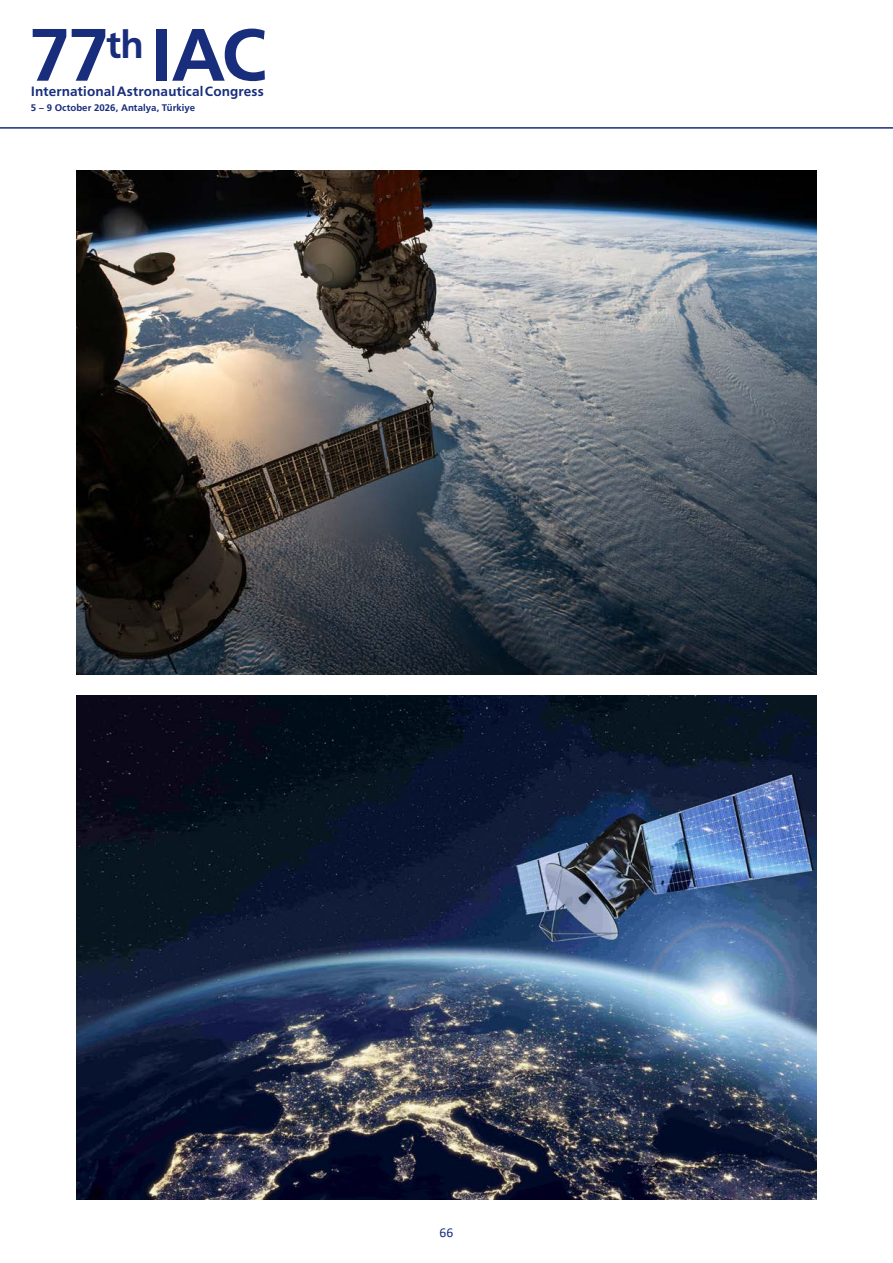
<style>
.page{position:relative;width:893px;height:1263px;background:#fff}
.page>*{position:absolute;margin:0;border:0;box-sizing:border-box;transform-origin:0 0}
.t1{font:700 77.55px "Carto Gothic Std";color:#182d7c}
.t2{font:700 14.1px "Carto Gothic Std";letter-spacing:.01em;color:#182d7c}
.t3{font:13.5px "Calibri";color:#182d7c}
.t4{font:700 10.05px "Carto Gothic Std";letter-spacing:.005em;color:#182d7c}
</style>
<div class="page">
<hr style="left:0;top:127px;width:893px;height:2px;background:#182d7c">
<img style="left:77px;top:170px;width:739px;height:504px">
<img style="left:77px;top:695px;width:739px;height:504px">
<h1 class="t1" style="left:29px;top:10px;width:239px">77<sup>th</sup> IAC</h1>
<p class="t2" style="left:31px;top:84px;width:235px">International Astronautical Congress</p>
<p class="t4" style="left:31px;top:102px;width:166px">5 – 9 October 2026, Antalya, Türkiye</p>
<p class="t3" style="left:440px;top:1223px;width:15px">66</p>
</div>
